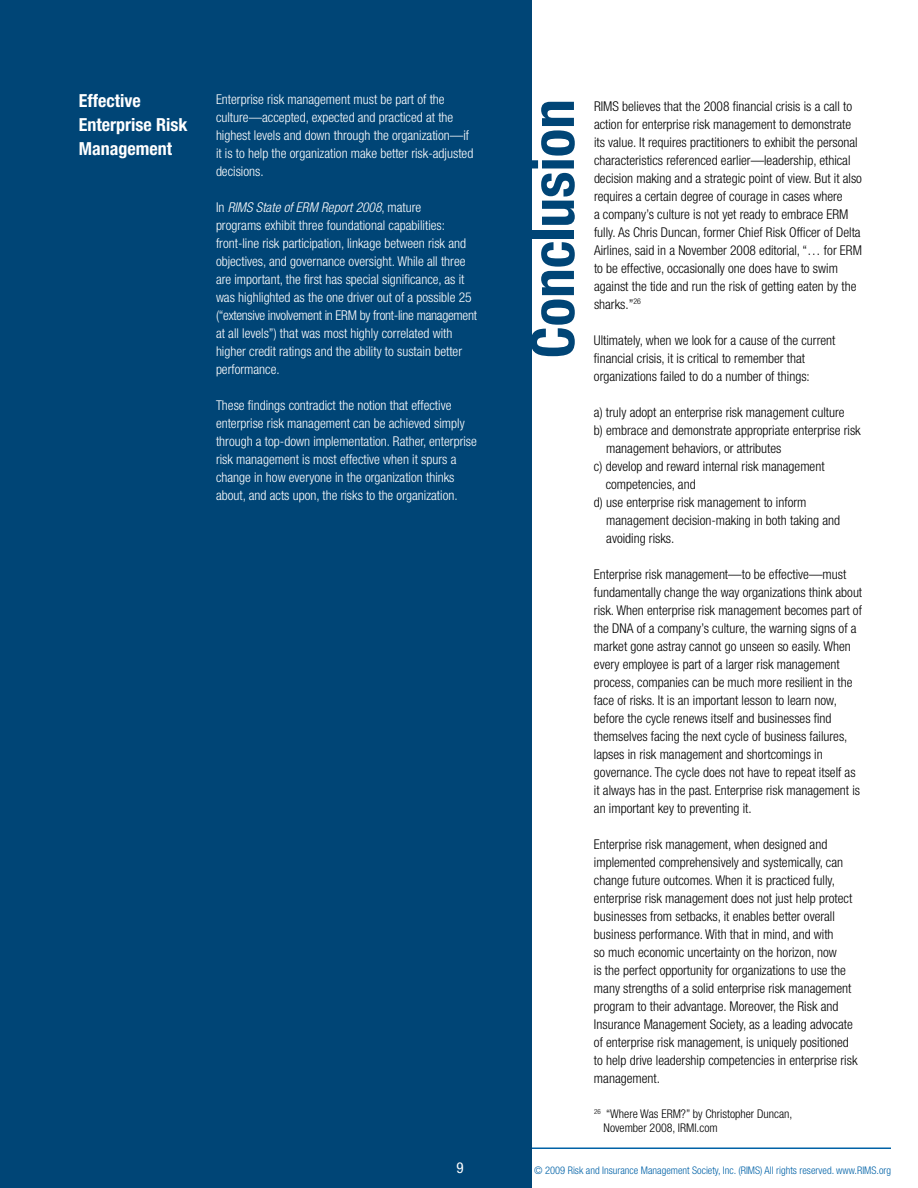
<style>
.page{position:relative;width:918px;height:1188px;background:#fff}
.page>*{position:absolute;margin:0;border:0;box-sizing:border-box;transform-origin:0 0}
.t1{font:700 condensed 59.4px "Helvetica Neue";color:#004576}
.t2{font:700 condensed 18px/24px "Helvetica Neue";color:#fff}
.t3{font:condensed 15px "Helvetica Neue";color:#fff}
.t4{font:300 condensed 13.5px/18px "Helvetica Neue";color:#000}
.t5{font:300 condensed 13.5px/18px "Helvetica Neue";color:#fff}
.t6{font:300 condensed 12px/14.4px "Helvetica Neue";color:#000}
.t7{font:300 condensed 10.5px "Helvetica Neue";color:#0062a7}
.s1{font-style:italic}
</style>
<div class="page">
<hr style="left:27px;top:1148px;width:864px;height:1px;background:#0062a7">
<div style="left:0;top:0;width:531px;height:1188px;background:#004576"></div>
<p class="t5" style="left:216px;top:90px;width:259px">Enterprise risk management must be part of the culture—accepted, expected and practiced at the highest levels and down through the organization—if it is to help the organization make better risk-adjusted decisions.</p>
<p class="t5" style="left:216px;top:198px;width:263px">In <span class="s1">RIMS State of ERM Report 2008</span>, mature<br>programs exhibit three foundational capabilities: front-line risk participation, linkage between risk and objectives, and governance oversight. While all three are important, the first has special significance, as it was highlighted as the one driver out of a possible 25 (“extensive involvement in ERM by front-line management at all levels”) that was most highly correlated with higher credit ratings and the ability to sustain better performance.</p>
<p class="t5" style="left:216px;top:396px;width:262px">These findings contradict the notion that effective enterprise risk management can be achieved simply through a top-down implementation. Rather, enterprise risk management is most effective when it spurs a change in how everyone in the organization thinks about, and acts upon, the risks to the organization.</p>
<h2 class="t2" style="left:79px;top:89px;width:110px">Effective<br>Enterprise Risk<br>Management</h2>
<h1 class="t1" style="left:517px;top:358px;width:261px;rotate:-90deg">Conclusion</h1>
<p class="t4" style="left:594px;top:97px;width:270px">RIMS believes that the 2008 financial crisis is a call to action for enterprise risk management to demonstrate its value. It requires practitioners to exhibit the personal characteristics referenced earlier—leadership, ethical decision making and a strategic point of view. But it also requires a certain degree of courage in cases where<br>a company’s culture is not yet ready to embrace ERM fully. As Chris Duncan, former Chief Risk Officer of Delta Airlines, said in a November 2008 editorial, “… for ERM to be effective, occasionally one does have to swim against the tide and run the risk of getting eaten by the sharks.”<sup>26</sup></p>
<p class="t4" style="left:594px;top:331px;width:243px">Ultimately, when we look for a cause of the current financial crisis, it is critical to remember that organizations failed to do a number of things:</p>
<p class="t4" style="left:594px;top:403px;width:252px">a) truly adopt an enterprise risk management culture</p>
<p class="t4" style="left:594px;top:421px;width:268px">b) embrace and demonstrate appropriate enterprise risk</p>
<p class="t4" style="left:606px;top:439px;width:177px">management behaviors, or attributes</p>
<p class="t4" style="left:594px;top:457px;width:232px">c) develop and reward internal risk management</p>
<p class="t4" style="left:606px;top:475px;width:91px">competencies, and</p>
<p class="t4" style="left:594px;top:493px;width:214px">d) use enterprise risk management to inform</p>
<p class="t4" style="left:606px;top:511px;width:235px">management decision-making in both taking and</p>
<p class="t4" style="left:606px;top:529px;width:70px">avoiding risks.</p>
<p class="t4" style="left:594px;top:565px;width:270px">Enterprise risk management—to be effective—must fundamentally change the way organizations think about risk. When enterprise risk management becomes part of the DNA of a company’s culture, the warning signs of a market gone astray cannot go unseen so easily. When every employee is part of a larger risk management process, companies can be much more resilient in the face of risks. It is an important lesson to learn now, before the cycle renews itself and businesses find themselves facing the next cycle of business failures, lapses in risk management and shortcomings in governance. The cycle does not have to repeat itself as it always has in the past. Enterprise risk management is an important key to preventing it.</p>
<p class="t4" style="left:594px;top:835px;width:265px">Enterprise risk management, when designed and implemented comprehensively and systemically, can change future outcomes. When it is practiced fully, enterprise risk management does not just help protect businesses from setbacks, it enables better overall business performance. With that in mind, and with<br>so much economic uncertainty on the horizon, now<br>is the perfect opportunity for organizations to use the many strengths of a solid enterprise risk management program to their advantage. Moreover, the Risk and Insurance Management Society, as a leading advocate of enterprise risk management, is uniquely positioned to help drive leadership competencies in enterprise risk management.</p>
<p class="t6" style="left:604px;top:1106px;width:190px;text-indent:-10px"><sup>26</sup> “Where Was ERM?” by Christopher Duncan,<br>November 2008, IRMI.com</p>
<p class="t3" style="left:457px;top:1159px;width:9px">9</p>
<p class="t7" style="left:534px;top:1164px;width:358px">© 2009 Risk and Insurance Management Society, Inc. (RIMS) All rights reserved. www.RIMS.org</p>
</div>
